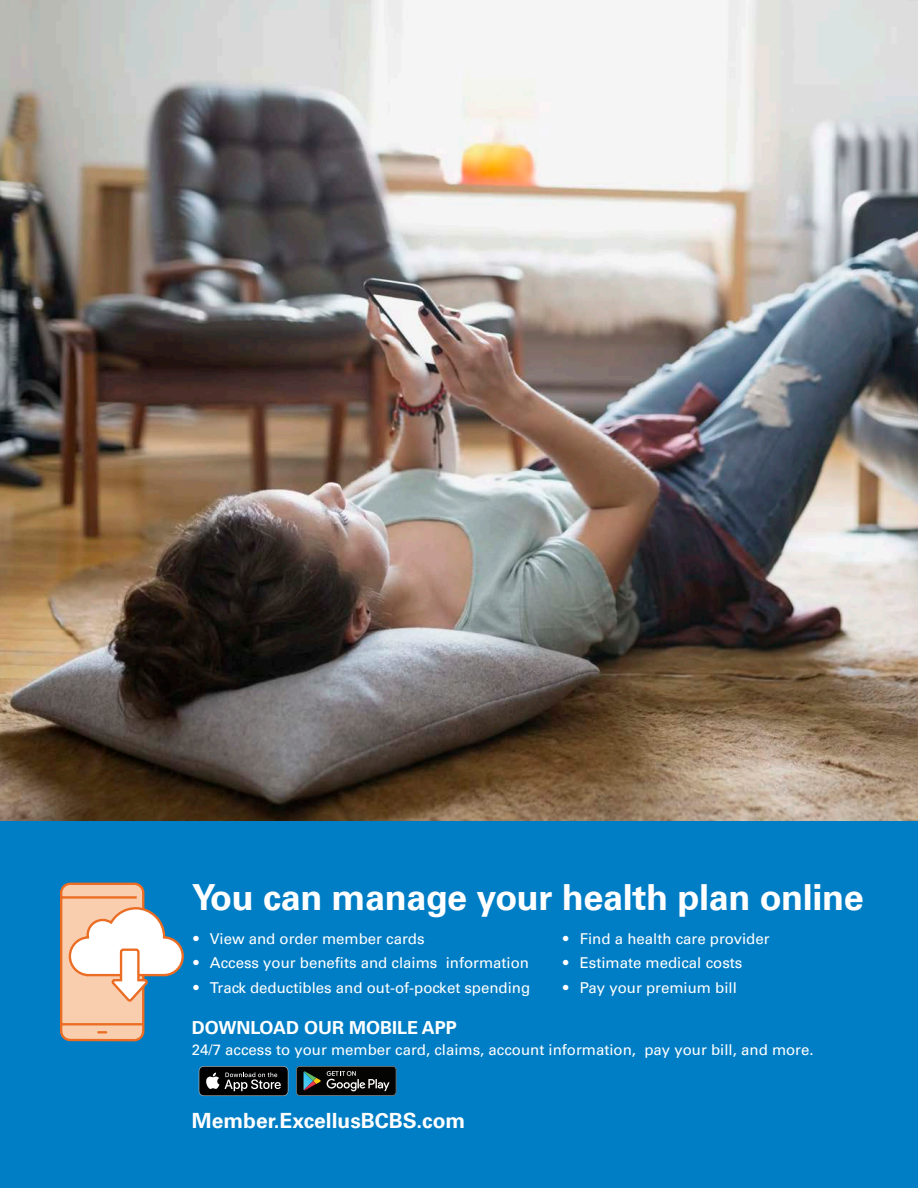
<style>
.page{position:relative;width:918px;height:1188px;background:#fff}
.page>*{position:absolute;margin:0;border:0;box-sizing:border-box;transform-origin:0 0}
.t1{font:700 36px "Univers LT Pro 65";letter-spacing:-.01em;color:#fff}
.PB{font:700 21px "Univers LT Pro 65";color:#fff}
.t2{font:700 18px "Univers LT Pro 65";color:#fff}
.t3{font:15px "Univers LT Pro 55 Roman";color:#fff}
</style>
<div class="page">
<img style="left:0;top:0;width:918px;height:821px">
<div style="left:0;top:821px;width:918px;height:367px;background:#007ec5"></div>
<svg style="left:60px;top:883px;width:124px;height:158px"></svg>
<svg style="left:199px;top:1066px;width:89px;height:30px;background:#2f3031"></svg>
<svg style="left:296px;top:1066px;width:100px;height:30px;background:#292e2c"></svg>
<h2 class="t1" style="left:192px;top:872px;width:674px">You can manage your health plan online</h2>
<p class="t3" style="left:193px;top:929px;width:233px">• View and order member cards</p>
<p class="t3" style="left:193px;top:953px;width:337px">• Access your benefits and claims information</p>
<p class="t3" style="left:193px;top:977px;width:338px">• Track deductibles and out-of-pocket spending</p>
<p class="t3" style="left:563px;top:929px;width:208px">• Find a health care provider</p>
<p class="t3" style="left:563px;top:953px;width:181px">• Estimate medical costs</p>
<p class="t3" style="left:563px;top:977px;width:175px">• Pay your premium bill</p>
<p class="t2" style="left:192px;top:1015px;width:266px">DOWNLOAD OUR MOBILE APP</p>
<p class="t3" style="left:192px;top:1039px;width:623px">24/7 access to your member card, claims, account information, pay your bill, and more.</p>
<p class="PB" style="left:192px;top:1106px;width:275px">Member.ExcellusBCBS.com</p>
</div>
